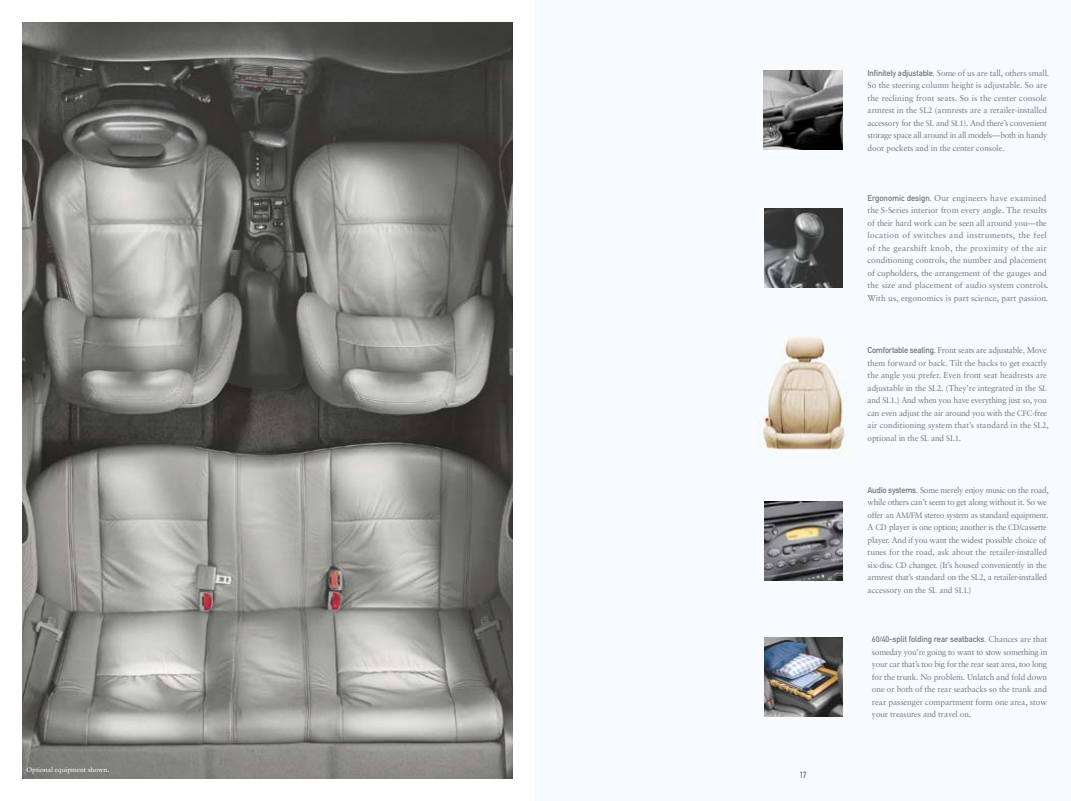
<style>
.page{position:relative;width:1071px;height:801px;background:#fff}
.page>*{position:absolute;margin:0;border:0;box-sizing:border-box;transform-origin:0 0}
.t1{font:9px "DIN Engschrift";color:#77787a}
.t2{font:8.5px/12.5px "Sabon";letter-spacing:-.01em;color:#77787a}
.t3{font:8.5px/12.5px "Sabon";letter-spacing:-.03em;color:#77787a}
.t4{font:8.5px "DIN Mittelschrift";letter-spacing:-.01em;color:#77787a}
.t5{font:7px "Sabon";letter-spacing:-.01em;color:#fff}
.s1{font-family:"DIN Mittelschrift"}
.s2{font-size:8px}
.s3{font-family:"Sabon"}
</style>
<div class="page">
<img style="left:22px;top:22px;width:491px;height:756px">
<img style="left:757px;top:70px;width:97px;height:647px">
<img style="left:764px;top:637px;width:79px;height:79px">
<img style="left:764px;top:501px;width:79px;height:79px">
<img style="left:764px;top:71px;width:79px;height:79px">
<img style="left:764px;top:209px;width:79px;height:79px">
<p class="t5" style="left:26px;top:767px;width:84px">Optional equipment shown.</p>
<p class="t1" style="left:800px;top:771px;width:8px">17</p>
<p class="t2" style="left:868px;top:67px;width:183px"><span class="s1">Infinitely adjustable.</span> Some of us are tall, others small.<br>So the steering column height is adjustable. So are the reclining front seats. So is the center console armrest in the <span class="s2">SL2</span> (armrests are a retailer-installed accessory for the <span class="s2">SL</span> and <span class="s2">SL1</span>). And there’s convenient storage space all around in all models—both in handy door pockets and in the center console.</p>
<p class="t2" style="left:868px;top:192px;width:182px"><span class="s1">Ergonomic design.</span> Our engineers have examined the S-Series interior from every angle. The results of their hard work can be seen all around you—the location of switches and instruments, the feel of the gearshift knob, the proximity of the air conditioning controls, the number and placement of cupholders, the arrangement of the gauges and the size and placement of audio system controls.<br>With us, ergonomics is part science, part passion.</p>
<p class="t2" style="left:868px;top:345px;width:183px"><span class="s1">Comfortable seating.</span> Front seats are adjustable. Move them forward or back. Tilt the backs to get exactly the angle you prefer. Even front seat headrests are adjustable in the <span class="s2">SL2</span>. (They’re integrated in the <span class="s2">SL </span>and <span class="s2">SL1</span>.) And when you have everything just so, you can even adjust the air around you with the <span class="s2">CFC</span>-free air conditioning system that’s standard in the <span class="s2">SL2</span>, optional in the <span class="s2">SL</span> and <span class="s2">SL1</span>.</p>
<p class="t3" style="left:868px;top:484px;width:183px"><span class="s1">Audio systems.</span> Some merely enjoy music on the road, while others can’t seem to get along without it. So we offer an <span class="s2">AM/FM</span> stereo system as standard equipment.<br>A <span class="s2">CD</span> player is one option; another is the <span class="s2">CD/</span>cassette player. And if you want the widest possible choice of tunes for the road, ask about the retailer-installed six-disc <span class="s2">CD</span> changer. (It’s housed conveniently in the armrest that’s standard on the <span class="s2">SL2</span>, a retailer-installed accessory on the <span class="s2">SL</span> and <span class="s2">SL1</span>.)</p>
<p class="t4" style="left:872px;top:636px;width:177px"><span class="s2">60/40</span>-split folding rear seatbacks. <span class="s3">Chances are that</span></p>
<p class="t2" style="left:872px;top:646px;width:177px;text-align:justify">someday you’re going to want to stow something in your car that’s too big for the rear seat area, too long for the trunk. No problem. Unlatch and fold down one or both of the rear seatbacks so the trunk and rear passenger compartment form one area, stow your treasures and travel on.</p>
</div>
